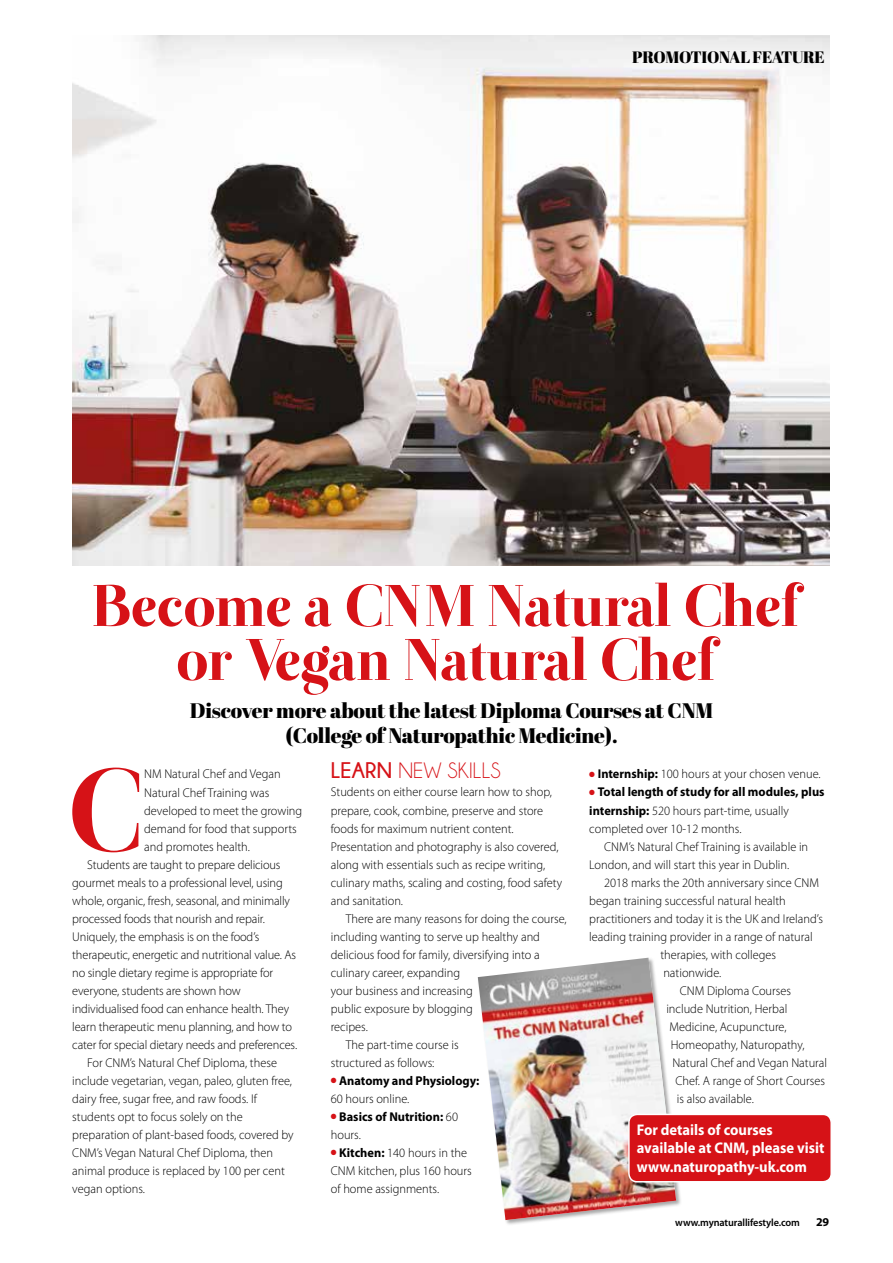
<style>
.page{position:relative;width:893px;height:1263px;background:#fff}
.page>*{position:absolute;margin:0;border:0;box-sizing:border-box;transform-origin:0 0}
.t1{font:115.65px "Otama ep";color:#d61217}
.t2{font:58.5px/54px "Otama ep";letter-spacing:-.02em;color:#d61217;text-align:center}
.t3{font:22.5px "Champagne&Limousines";letter-spacing:.01em;color:#d61217}
.t4{font:21px/25.5px "Abril Fatface";letter-spacing:-.01em;color:#000;text-align:center}
.t5{font:16.5px "Abril Fatface";letter-spacing:-.02em;color:#000}
.t6{font:700 15.45px/18.5px "Myriad Pro";color:#fff;scale:.94 1}
.t7{font:300 12.75px/18px "Myriad Pro";color:#000}
.t8{font:700 12.75px/18px "Myriad Pro";color:#000}
.t9{font:700 12px "Myriad Pro";color:#000}
.t10{font:600 10.5px "Myriad Pro";letter-spacing:-.01em;color:#000}
.s1{font-weight:700}
.s2{color:#d61217}
.s3{font-weight:300}
</style>
<div class="page">
<img style="left:72px;top:35px;width:757px;height:531px">
<div style="left:477px;top:957px;width:205px;height:269px;background:#000;opacity:.35"></div>
<img style="left:478px;top:958px;width:198px;height:262px">
<div style="left:629px;top:1114px;width:202px;height:68px;background:#d61217;border-radius:8px"></div>
<div style="left:628px;top:1114px;width:204px;height:68px;border:1px solid #fff;border-radius:8px"></div>
<p class="t5" style="left:632px;top:46px;width:194px">PROMOTIONAL FEATURE</p>
<h2 class="t2" style="left:92px;top:579px;width:710px">Become a CNM Natural Chef or Vegan Natural Chef</h2>
<h3 class="t4" style="left:190px;top:697px;width:525px">Discover more about the latest Diploma Courses at CNM (College of Naturopathic Medicine).</h3>
<h1 class="t1" style="left:68px;top:741px;width:78px">C</h1>
<p class="t7" style="left:144px;top:765px;width:138px">NM Natural Chef and Vegan</p>
<p class="t7" style="left:144px;top:783px;width:127px">Natural Chef Training was</p>
<p class="t7" style="left:144px;top:801px;width:160px">developed to meet the growing</p>
<p class="t7" style="left:144px;top:819px;width:154px">demand for food that supports</p>
<p class="t7" style="left:144px;top:837px;width:107px">and promotes health.</p>
<p class="t7" style="left:87px;top:855px;width:195px">Students are taught to prepare delicious</p>
<p class="t7" style="left:72px;top:873px;width:212px">gourmet meals to a professional level, using</p>
<p class="t7" style="left:72px;top:891px;width:219px">whole, organic, fresh, seasonal, and minimally</p>
<p class="t7" style="left:72px;top:909px;width:194px">processed foods that nourish and repair.</p>
<p class="t7" style="left:72px;top:927px;width:188px">Uniquely, the emphasis is on the food’s</p>
<p class="t7" style="left:72px;top:945px;width:225px">therapeutic, energetic and nutritional value. As</p>
<p class="t7" style="left:72px;top:963px;width:202px">no single dietary regime is appropriate for</p>
<p class="t7" style="left:72px;top:981px;width:170px">everyone, students are shown how</p>
<p class="t7" style="left:72px;top:999px;width:218px">individualised food can enhance health. They</p>
<p class="t7" style="left:72px;top:1017px;width:221px">learn therapeutic menu planning, and how to</p>
<p class="t7" style="left:72px;top:1035px;width:226px">cater for special dietary needs and preferences.</p>
<p class="t7" style="left:87px;top:1053px;width:191px">For CNM’s Natural Chef Diploma, these</p>
<p class="t7" style="left:72px;top:1071px;width:221px">include vegetarian, vegan, paleo, gluten free,</p>
<p class="t7" style="left:72px;top:1089px;width:186px">dairy free, sugar free, and raw foods. If</p>
<p class="t7" style="left:72px;top:1107px;width:172px">students opt to focus solely on the</p>
<p class="t7" style="left:72px;top:1125px;width:223px">preparation of plant-based foods, covered by</p>
<p class="t7" style="left:72px;top:1143px;width:202px">CNM’s Vegan Natural Chef Diploma, then</p>
<p class="t7" style="left:72px;top:1161px;width:214px">animal produce is replaced by 100 per cent</p>
<p class="t7" style="left:72px;top:1179px;width:74px">vegan options.</p>
<h3 class="t3" style="left:331px;top:760px;width:172px"><span class="s1">LEARN</span> NEW SKILLS</h3>
<p class="t7" style="left:331px;top:783px;width:233px">Students on either course learn how to shop, prepare, cook, combine, preserve and store foods for maximum nutrient content.<br>Presentation and photography is also covered, along with essentials such as recipe writing, culinary maths, scaling and costing, food safety and sanitation.</p>
<p class="t7" style="left:346px;top:909px;width:223px">There are many reasons for doing the course,</p>
<p class="t7" style="left:331px;top:927px;width:211px">including wanting to serve up healthy and</p>
<p class="t7" style="left:331px;top:945px;width:211px">delicious food for family, diversifying into a</p>
<p class="t7" style="left:331px;top:963px;width:131px">culinary career, expanding</p>
<p class="t7" style="left:331px;top:981px;width:144px">your business and increasing</p>
<p class="t7" style="left:331px;top:999px;width:144px">public exposure by blogging</p>
<p class="t7" style="left:331px;top:1017px;width:39px">recipes.</p>
<p class="t7" style="left:346px;top:1035px;width:114px">The part-time course is</p>
<p class="t7" style="left:331px;top:1053px;width:105px">structured as follows:</p>
<p class="t8" style="left:331px;top:1071px;width:150px"><span class="s2">●</span> Anatomy and Physiology:<br><span class="s3">60 hours online.</span></p>
<p class="t8" style="left:331px;top:1107px;width:129px"><span class="s2">●</span> Basics of Nutrition: <span class="s3">60 hours.</span></p>
<p class="t7" style="left:331px;top:1143px;width:142px"><span class="s2">●</span> <span class="s1">Kitchen:</span> 140 hours in the<br>CNM kitchen, plus 160 hours of home assignments.</p>
<p class="t7" style="left:589px;top:765px;width:233px"><span class="s2">●</span> <span class="s1">Internship:</span> 100 hours at your chosen venue.</p>
<p class="t7" style="left:589px;top:783px;width:237px"><span class="s2">●</span> <span class="s1">Total length of study for all modules, plus internship:</span> 520 hours part-time, usually completed over 10-12 months.</p>
<p class="t7" style="left:589px;top:837px;width:220px;text-indent:15px">CNM’s Natural Chef Training is available in<br>London, and will start this year in Dublin.</p>
<p class="t7" style="left:604px;top:873px;width:216px">2018 marks the 20th anniversary since CNM</p>
<p class="t7" style="left:589px;top:891px;width:198px">began training successful natural health</p>
<p class="t7" style="left:589px;top:909px;width:235px">practitioners and today it is the UK and Ireland’s</p>
<p class="t7" style="left:589px;top:927px;width:225px">leading training provider in a range of natural</p>
<p class="t7" style="left:660px;top:945px;width:117px">therapies, with colleges</p>
<p class="t7" style="left:663px;top:963px;width:60px">nationwide.</p>
<p class="t7" style="left:680px;top:981px;width:113px">CNM Diploma Courses</p>
<p class="t7" style="left:666px;top:999px;width:123px">include Nutrition, Herbal</p>
<p class="t7" style="left:669px;top:1017px;width:119px">Medicine, Acupuncture,</p>
<p class="t7" style="left:671px;top:1035px;width:135px">Homeopathy, Naturopathy,</p>
<p class="t7" style="left:672px;top:1053px;width:156px">Natural Chef and Vegan Natural</p>
<p class="t7" style="left:675px;top:1071px;width:151px">Chef. A range of Short Courses</p>
<p class="t7" style="left:677px;top:1089px;width:79px">is also available.</p>
<p class="t6" style="left:637px;top:1120px;width:201px">For details of courses available at CNM, please visit www.naturopathy-uk.com</p>
<p class="t10" style="left:675px;top:1215px;width:126px">www.mynaturallifestyle.com</p>
<p class="t9" style="left:816px;top:1214px;width:15px">29</p>
</div>
